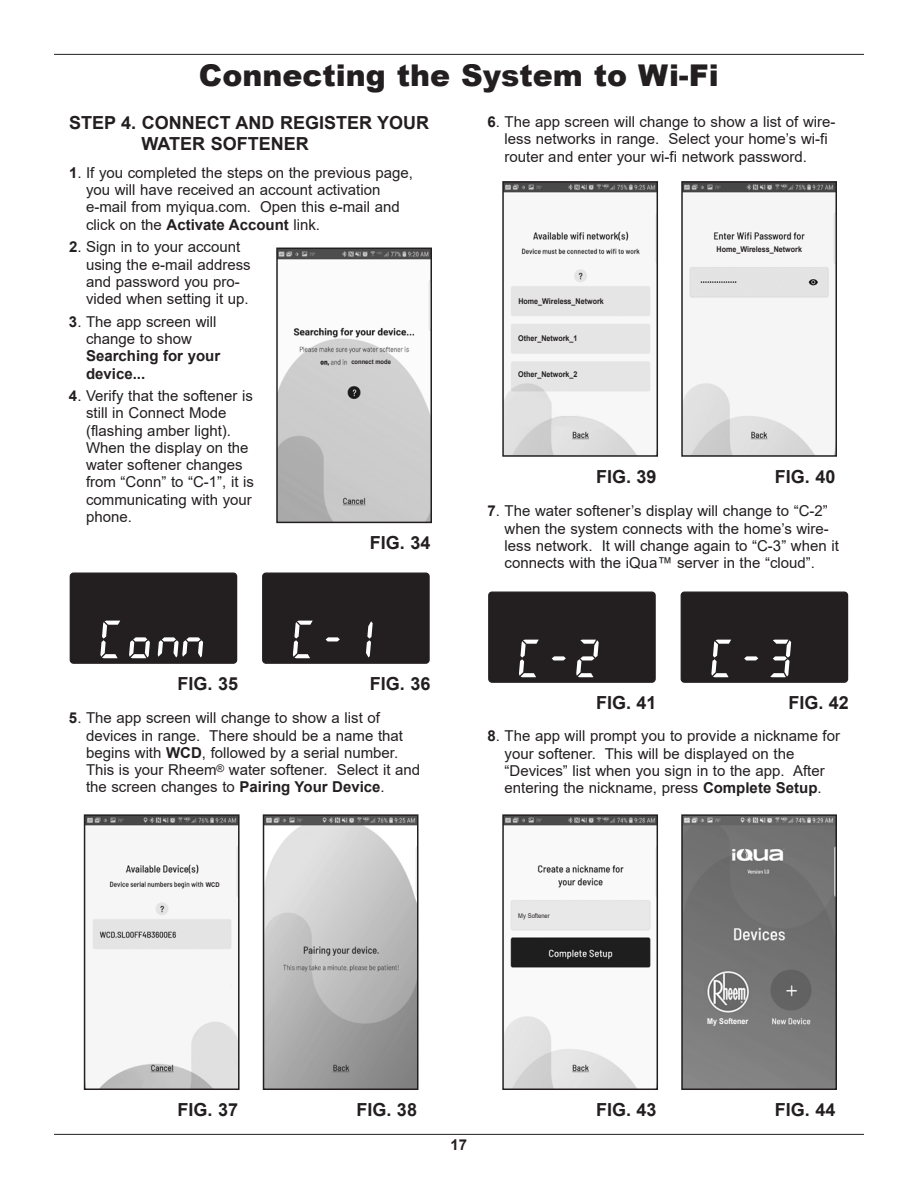
<style>
.page{position:relative;width:918px;height:1188px;background:#fff}
.page>*{position:absolute;margin:0;border:0;box-sizing:border-box;transform-origin:0 0}
.t1{font:900 30px "Arial";color:#231f20}
.t2{font:700 18px/20.5px "Arial";color:#231f20}
.t3{font:15px/17.2px "Arial";color:#231f20}
.t4{font:700 15px/17.2px "Arial";color:#231f20}
.t5{font:700 7.95px "Arial";color:#231f20;scale:.9 1}
.t6{font:700 7.95px "Arial";color:#fff;scale:.9 1}
.t7{font:700 6.45px "Arial";color:#231f20;scale:.9 1}
.t8{font:6.45px "Arial";color:#231f20;scale:.9 1}
.s1{font-weight:700}
</style>
<div class="page">
<hr style="left:54px;top:54px;width:810px;height:1px;background:#231f20">
<hr style="left:54px;top:1134px;width:810px;height:1px;background:#231f20">
<img style="left:505px;top:817px;width:150px;height:270px">
<div style="left:502px;top:814px;width:156px;height:276px;border:2px solid #231f20"></div>
<div style="left:263px;top:573px;width:166px;height:90px;background:#231f20;border-radius:3px"></div>
<div style="left:262px;top:573px;width:168px;height:91px;border:1px solid #231f20;border-radius:3px"></div>
<svg style="left:326px;top:637px;width:14px;height:4px"></svg>
<svg style="left:293px;top:621px;width:20px;height:37px"></svg>
<svg style="left:366px;top:621px;width:7px;height:37px"></svg>
<div style="left:489px;top:592px;width:166px;height:90px;background:#231f20;border-radius:3px"></div>
<div style="left:488px;top:592px;width:168px;height:91px;border:1px solid #231f20;border-radius:3px"></div>
<svg style="left:552px;top:656px;width:14px;height:4px"></svg>
<svg style="left:519px;top:640px;width:20px;height:37px"></svg>
<svg style="left:576px;top:640px;width:23px;height:37px"></svg>
<div style="left:681px;top:592px;width:167px;height:90px;background:#231f20;border-radius:3px"></div>
<div style="left:681px;top:592px;width:167px;height:91px;border:1px solid #231f20;border-radius:3px"></div>
<svg style="left:744px;top:656px;width:14px;height:4px"></svg>
<svg style="left:711px;top:640px;width:20px;height:37px"></svg>
<svg style="left:770px;top:640px;width:21px;height:37px"></svg>
<img style="left:266px;top:817px;width:149px;height:270px">
<div style="left:263px;top:814px;width:155px;height:276px;border:2px solid #231f20"></div>
<div style="left:70px;top:573px;width:167px;height:90px;background:#231f20;border-radius:3px"></div>
<div style="left:70px;top:573px;width:167px;height:91px;border:1px solid #231f20;border-radius:3px"></div>
<svg style="left:129px;top:637px;width:21px;height:21px"></svg>
<svg style="left:100px;top:621px;width:20px;height:37px"></svg>
<svg style="left:158px;top:637px;width:45px;height:21px"></svg>
<img style="left:87px;top:817px;width:150px;height:270px">
<div style="left:84px;top:814px;width:156px;height:276px;border:2px solid #231f20"></div>
<img style="left:279px;top:251px;width:150px;height:269px">
<div style="left:276px;top:248px;width:156px;height:275px;border:2px solid #231f20"></div>
<img style="left:684px;top:184px;width:150px;height:270px">
<div style="left:681px;top:181px;width:156px;height:276px;border:2px solid #231f20"></div>
<img style="left:505px;top:184px;width:150px;height:270px">
<div style="left:502px;top:181px;width:156px;height:276px;border:2px solid #231f20"></div>
<img style="left:684px;top:817px;width:150px;height:270px">
<div style="left:681px;top:814px;width:156px;height:276px;border:2px solid #231f20"></div>
<img style="left:730px;top:846px;width:55px;height:31px">
<img style="left:704px;top:970px;width:47px;height:45px">
<h1 class="t1" style="left:199px;top:53px;width:521px">Connecting the System to Wi-Fi</h1>
<p class="t2" style="left:142px;top:113px;width:289px;text-indent:-73px">STEP 4. CONNECT AND REGISTER YOUR<br>WATER SOFTENER</p>
<p class="t3" style="left:86px;top:164px;width:328px;text-indent:-17px"><span class="s1">1</span>. If you completed the steps on the previous page, you will have received an account activation e-mail from myiqua.com. Open this e-mail and click on the <span class="s1">Activate Account</span> link.</p>
<p class="t3" style="left:86px;top:239px;width:166px;text-indent:-17px"><span class="s1">2</span>. Sign in to your account using the e-mail address and password you pro&shy;vided when setting it up.</p>
<p class="t3" style="left:69px;top:313px;width:149px;text-align:center"><span class="s1">3</span>. The app screen will change to show</p>
<p class="t4" style="left:86px;top:347px;width:136px">Searching for your device...</p>
<p class="t3" style="left:86px;top:387px;width:169px;text-indent:-17px"><span class="s1">4</span>. Verify that the softener is still in Connect Mode (flashing amber light).<br>When the display on the water softener changes from “Conn” to “C-1”, it is communicating with your phone.</p>
<p class="t3" style="left:505px;top:113px;width:332px;text-indent:-17px"><span class="s1">6</span>. The app screen will change to show a list of wire&shy;less networks in range. Select your home’s wi-fi router and enter your wi-fi network password.</p>
<p class="t5" style="left:717px;top:245px;width:96px">Home_Wireless_Network</p>
<p class="t5" style="left:518px;top:297px;width:96px">Home_Wireless_Network</p>
<p class="t5" style="left:518px;top:333px;width:67px">Other_Network_1</p>
<p class="t5" style="left:518px;top:370px;width:67px">Other_Network_2</p>
<p class="t7" style="left:351px;top:358px;width:45px">connect mode</p>
<p class="t2" style="left:596px;top:466px;width:62px">FIG. 39</p>
<p class="t2" style="left:775px;top:466px;width:62px">FIG. 40</p>
<p class="t3" style="left:505px;top:503px;width:336px;text-indent:-17px"><span class="s1">7</span>. The water softener’s display will change to “C-2” when the system connects with the home’s wire&shy;less network. It will change again to “C-3” when it connects with the iQua™ server in the “cloud”.</p>
<p class="t2" style="left:370px;top:532px;width:62px">FIG. 34</p>
<p class="t2" style="left:178px;top:673px;width:62px">FIG. 35</p>
<p class="t2" style="left:370px;top:673px;width:62px">FIG. 36</p>
<p class="t3" style="left:86px;top:710px;width:336px;text-indent:-17px"><span class="s1">5</span>. The app screen will change to show a list of devices in range. There should be a name that begins with <span class="s1">WCD</span>, followed by a serial number.<br>This is your Rheem<sup>®</sup> water softener. Select it and the screen changes to <span class="s1">Pairing Your Device</span>.</p>
<p class="t7" style="left:206px;top:881px;width:17px">WCD</p>
<p class="t2" style="left:596px;top:692px;width:62px">FIG. 41</p>
<p class="t2" style="left:788px;top:692px;width:62px">FIG. 42</p>
<p class="t3" style="left:505px;top:728px;width:337px;text-indent:-17px"><span class="s1">8</span>. The app will prompt you to provide a nickname for your softener. This will be displayed on the “Devices” list when you sign in to the app. After entering the nickname, press <span class="s1">Complete Setup</span>.</p>
<p class="t8" style="left:518px;top:912px;width:36px">My Softener</p>
<p class="t2" style="left:178px;top:1099px;width:62px">FIG. 37</p>
<p class="t2" style="left:356px;top:1099px;width:62px">FIG. 38</p>
<p class="t4" style="left:451px;top:1136px;width:18px">17</p>
<p class="t6" style="left:707px;top:1017px;width:47px">My Softener</p>
<p class="t2" style="left:596px;top:1099px;width:62px">FIG. 43</p>
<p class="t2" style="left:775px;top:1099px;width:62px">FIG. 44</p>
</div>
